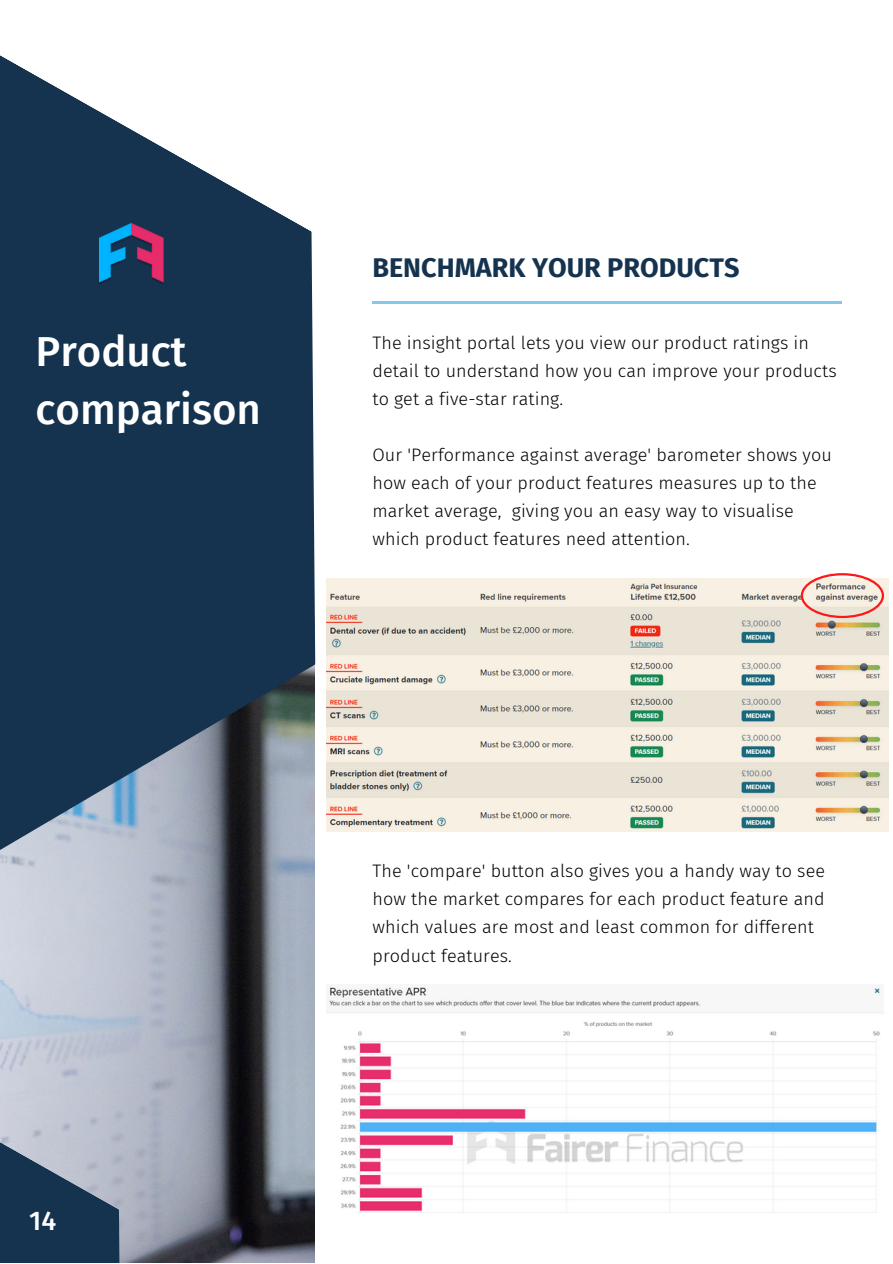
<style>
.page{position:relative;width:893px;height:1264px;background:#fff}
.page>*{position:absolute;margin:0;border:0;box-sizing:border-box;transform-origin:0 0}
.t1{font:500 42px/58.5px "Fira Sans";color:#fff}
.t2{font:700 27px "Fira Sans";color:#15334f}
.t3{font:500 27px "Fira Sans";color:#fff}
.t4{font:300 18px/28px "Fira Sans";letter-spacing:.005em;color:#000}
</style>
<div class="page">
<img style="left:0;top:884px;width:314px;height:378px">
<svg style="left:0;top:55px;width:315px;height:829px;background:#41586f"></svg>
<img style="left:100px;top:223px;width:76px;height:61px">
<hr style="left:372px;top:301px;width:469px;height:2px;background:#86c7ed">
<img style="left:326px;top:578px;width:562px;height:253px">
<svg style="left:800px;top:573px;width:83px;height:45px;background:#e9c9bf"></svg>
<svg style="left:0;top:997px;width:123px;height:265px;background:#8997a9"></svg>
<img style="left:326px;top:987px;width:557px;height:225px">
<p class="t1" style="left:36px;top:322px;width:227px">Product comparison</p>
<p class="t2" style="left:372px;top:252px;width:368px">BENCHMARK YOUR PRODUCTS</p>
<p class="t4" style="left:372px;top:328px;width:465px">The insight portal lets you view our product ratings in detail to understand how you can improve your products to get a five-star rating.</p>
<p class="t4" style="left:372px;top:441px;width:461px">Our 'Performance against average' barometer shows you how each of your product features measures up to the market average, giving you an easy way to visualise which product features need attention.</p>
<p class="t3" style="left:29px;top:1204px;width:29px">14</p>
<p class="t4" style="left:372px;top:857px;width:454px">The 'compare' button also gives you a handy way to see how the market compares for each product feature and which values are most and least common for different product features.</p>
</div>
